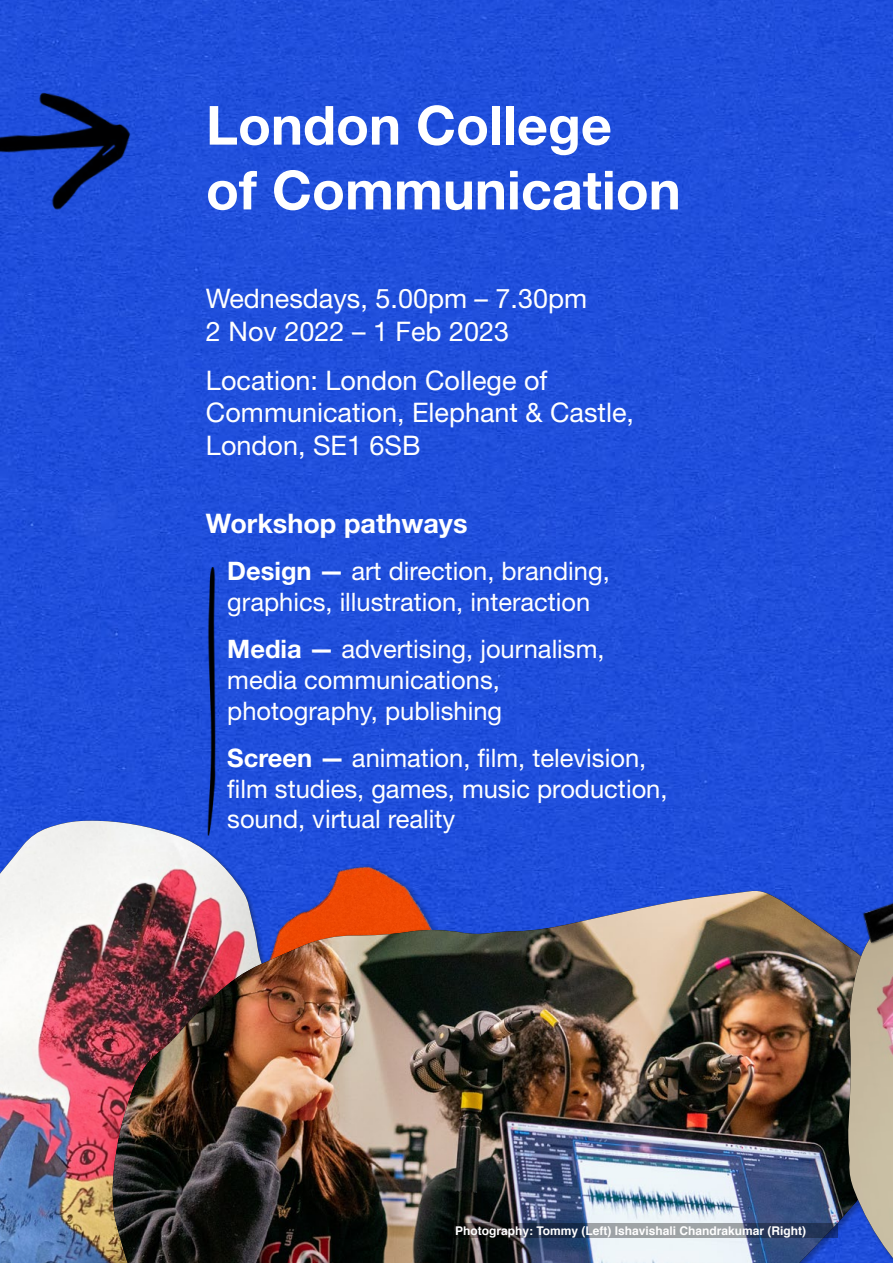
<style>
.page{position:relative;width:893px;height:1263px;background:#fff}
.page>*{position:absolute;margin:0;border:0;box-sizing:border-box;transform-origin:0 0}
.Header_2_Bold{font:700 54px "Helvetica Neue LT Pro";color:#fff}
.Header_3{font:27px/32.4px "Helvetica Neue LT Pro";color:#fff}
.body_II{font:700 27px "Helvetica Neue LT Pro";color:#fff}
.Body_list{font:25.5px/30.6px "Helvetica Neue LT Pro";color:#fff}
.Captions_Credits{font:700 12px "Helvetica";color:#fff}
.s1{font-weight:700}
</style>
<div class="page">
<div style="left:0;top:0;width:893px;height:888px;background:#204fdc"></div>
<img style="left:55px;top:717px;width:580px;height:171px">
<img style="left:0;top:821px;width:321px;height:442px">
<img style="left:189px;top:568px;width:48px;height:267px">
<img style="left:112px;top:891px;width:734px;height:372px">
<svg style="left:452px;top:1223px;width:386px;height:15px;background:#545d6c"></svg>
<img style="left:0;top:31px;width:167px;height:229px">
<svg style="left:846px;top:873px;width:47px;height:390px"></svg>
<img style="left:846px;top:919px;width:47px;height:339px">
<div style="left:852px;top:55px;width:41px;height:220px;background:#204fdc"></div>
<div style="left:862px;top:868px;width:31px;height:77px;background:#1f4edb"></div>
<img style="left:847px;top:890px;width:46px;height:64px">
<p class="Header_2_Bold" style="left:206px;top:92px;width:407px">London College</p>
<p class="Header_2_Bold" style="left:206px;top:157px;width:476px">of Communication</p>
<p class="Header_3" style="left:206px;top:282px;width:383px">Wednesdays, 5.00pm – 7.30pm<br>2 Nov 2022 – 1 Feb 2023</p>
<p class="Header_3" style="left:206px;top:364px;width:430px">Location: London College of<br>Communication, Elephant &amp; Castle,<br>London, SE1 6SB</p>
<p class="body_II" style="left:206px;top:506px;width:263px">Workshop pathways</p>
<p class="Body_list" style="left:227px;top:555px;width:384px"><span class="s1">Design —</span> art direction, branding, graphics, illustration, interaction</p>
<p class="Body_list" style="left:227px;top:633px;width:379px"><span class="s1">Media —</span> advertising, journalism, media communications, photography, publishing</p>
<p class="Body_list" style="left:227px;top:742px;width:442px"><span class="s1">Screen —</span> animation, film, television, film studies, games, music production, sound, virtual reality</p>
<p class="Captions_Credits" style="left:455px;top:1221px;width:353px">Photography: Tommy (Left) Ishavishali Chandrakumar (Right)</p>
</div>
